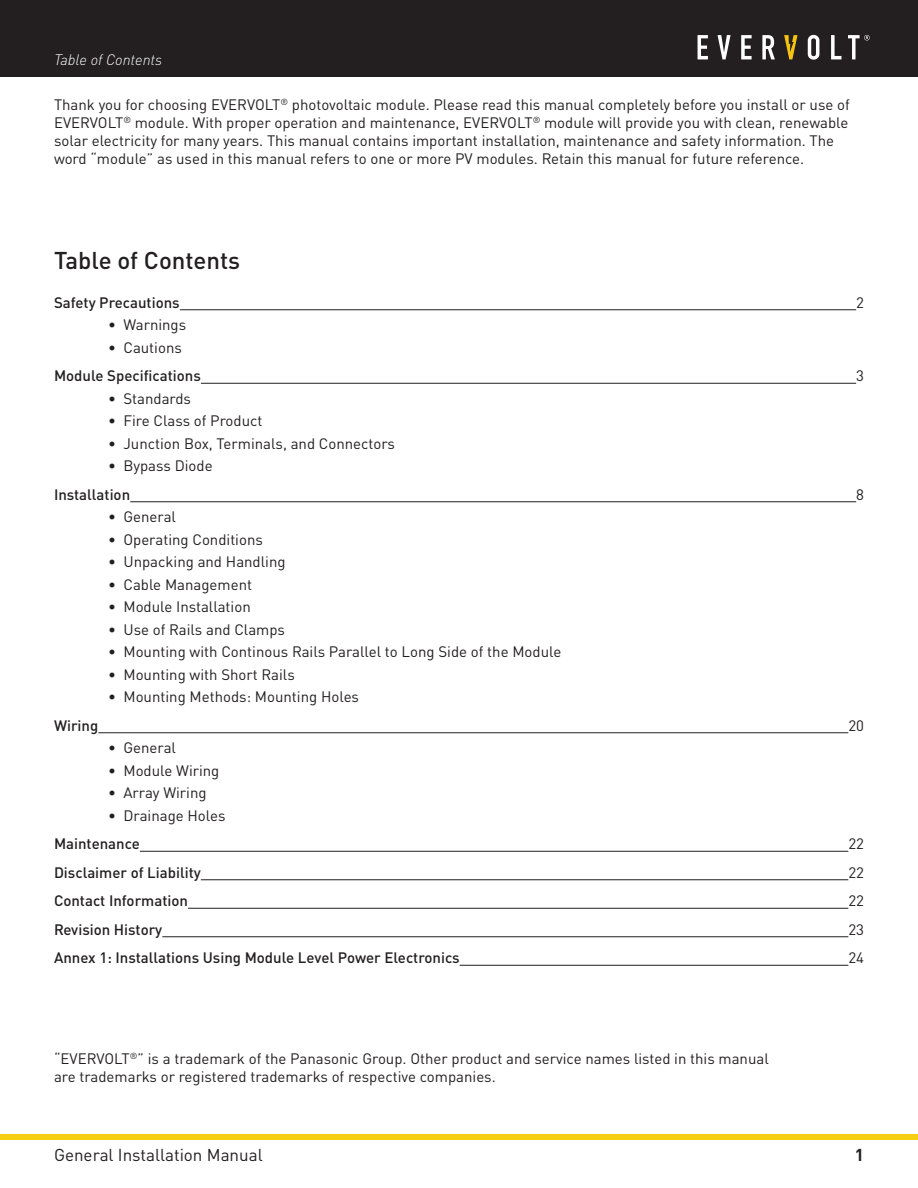
<style>
.page{position:relative;width:918px;height:1188px;background:#fff}
.page>*{position:absolute;margin:0;border:0;box-sizing:border-box;transform-origin:0 0}
.t1{font:500 24px "DINOT";color:#231f20}
.t2{font:17.1px "DINOT";color:#231f20}
.t3{font:700 17.1px "DINOT";color:#231f20}
.Section{font:15px/18px "DINOT";color:#231f20}
.Section-2{font:500 15px "DINOT";color:#231f20}
.t4{font:italic 300 15px "DINOT";letter-spacing:-.005em;color:#fff}
</style>
<div class="page">
<div style="left:1px;top:1134px;width:917px;height:6px;background:#f6ce14"></div>
<div style="left:0;top:0;width:918px;height:76px;background:#231f20"></div>
<svg style="left:698px;top:35px;width:10px;height:24px"></svg>
<svg style="left:718px;top:35px;width:13px;height:24px"></svg>
<svg style="left:741px;top:35px;width:11px;height:24px"></svg>
<svg style="left:762px;top:35px;width:13px;height:24px"></svg>
<svg style="left:808px;top:35px;width:11px;height:25px"></svg>
<svg style="left:831px;top:35px;width:10px;height:24px"></svg>
<svg style="left:784px;top:35px;width:14px;height:24px"></svg>
<svg style="left:848px;top:35px;width:22px;height:24px"></svg>
<hr style="left:180px;top:309px;width:676px;height:1px;background:#231f20">
<hr style="left:201px;top:383px;width:655px;height:1px;background:#231f20">
<hr style="left:130px;top:501px;width:726px;height:1px;background:#231f20">
<hr style="left:98px;top:732px;width:750px;height:1px;background:#231f20">
<hr style="left:140px;top:851px;width:708px;height:1px;background:#231f20">
<hr style="left:201px;top:879px;width:647px;height:1px;background:#231f20">
<hr style="left:188px;top:908px;width:660px;height:1px;background:#231f20">
<hr style="left:162px;top:936px;width:686px;height:1px;background:#231f20">
<hr style="left:460px;top:965px;width:388px;height:1px;background:#231f20">
<p class="t4" style="left:54px;top:51px;width:110px">Table of Contents</p>
<p class="Section" style="left:54px;top:96px;width:797px">Thank you for choosing EVERVOLT<sup>®</sup> photovoltaic module. Please read this manual completely before you install or use of EVERVOLT<sup>®</sup> module. With proper operation and maintenance, EVERVOLT<sup>®</sup> module will provide you with clean, renewable solar electricity for many years. This manual contains important installation, maintenance and safety information. The word “module” as used in this manual refers to one or more PV modules. Retain this manual for future reference.</p>
<p class="t1" style="left:54px;top:245px;width:188px">Table of Contents</p>
<p class="Section-2" style="left:54px;top:293px;width:127px">Safety Precautions</p>
<p class="Section" style="left:856px;top:293px;width:9px">2</p>
<p class="Section" style="left:108px;top:316px;width:80px">• Warnings</p>
<p class="Section" style="left:108px;top:338px;width:75px">• Cautions</p>
<p class="Section-2" style="left:54px;top:366px;width:148px">Module Specifications</p>
<p class="Section" style="left:856px;top:367px;width:9px">3</p>
<p class="Section" style="left:108px;top:389px;width:85px">• Standards</p>
<p class="Section" style="left:108px;top:412px;width:156px">• Fire Class of Product</p>
<p class="Section" style="left:108px;top:434px;width:289px">• Junction Box, Terminals, and Connectors</p>
<p class="Section" style="left:108px;top:457px;width:106px">• Bypass Diode</p>
<p class="Section-2" style="left:54px;top:485px;width:78px">Installation</p>
<p class="Section" style="left:856px;top:485px;width:9px">8</p>
<p class="Section" style="left:108px;top:508px;width:69px">• General</p>
<p class="Section" style="left:108px;top:530px;width:156px">• Operating Conditions</p>
<p class="Section" style="left:108px;top:553px;width:179px">• Unpacking and Handling</p>
<p class="Section" style="left:108px;top:575px;width:146px">• Cable Management</p>
<p class="Section" style="left:108px;top:598px;width:144px">• Module Installation</p>
<p class="Section" style="left:108px;top:620px;width:179px">• Use of Rails and Clamps</p>
<p class="Section" style="left:108px;top:643px;width:455px">• Mounting with Continous Rails Parallel to Long Side of the Module</p>
<p class="Section" style="left:108px;top:665px;width:188px">• Mounting with Short Rails</p>
<p class="Section" style="left:108px;top:688px;width:253px">• Mounting Methods: Mounting Holes</p>
<p class="Section-2" style="left:54px;top:716px;width:46px">Wiring</p>
<p class="Section" style="left:848px;top:716px;width:17px">20</p>
<p class="Section" style="left:108px;top:739px;width:69px">• General</p>
<p class="Section" style="left:108px;top:761px;width:113px">• Module Wiring</p>
<p class="Section" style="left:108px;top:784px;width:100px">• Array Wiring</p>
<p class="Section" style="left:108px;top:806px;width:119px">• Drainage Holes</p>
<p class="Section-2" style="left:54px;top:834px;width:87px">Maintenance</p>
<p class="Section" style="left:848px;top:835px;width:17px">22</p>
<p class="Section-2" style="left:54px;top:863px;width:148px">Disclaimer of Liability</p>
<p class="Section" style="left:848px;top:863px;width:17px">22</p>
<p class="Section-2" style="left:54px;top:891px;width:136px">Contact Information</p>
<p class="Section" style="left:848px;top:892px;width:17px">22</p>
<p class="Section-2" style="left:54px;top:920px;width:110px">Revision History</p>
<p class="Section" style="left:848px;top:920px;width:17px">23</p>
<p class="Section-2" style="left:54px;top:948px;width:407px">Annex 1: Installations Using Module Level Power Electronics</p>
<p class="Section" style="left:848px;top:949px;width:17px">24</p>
<p class="Section" style="left:54px;top:1050px;width:716px">“EVERVOLT<sup>®</sup>” is a trademark of the Panasonic Group. Other product and service names listed in this manual are trademarks or registered trademarks of respective companies.</p>
<p class="t2" style="left:54px;top:1144px;width:210px">General Installation Manual</p>
<p class="t3" style="left:855px;top:1144px;width:11px">1</p>
</div>
